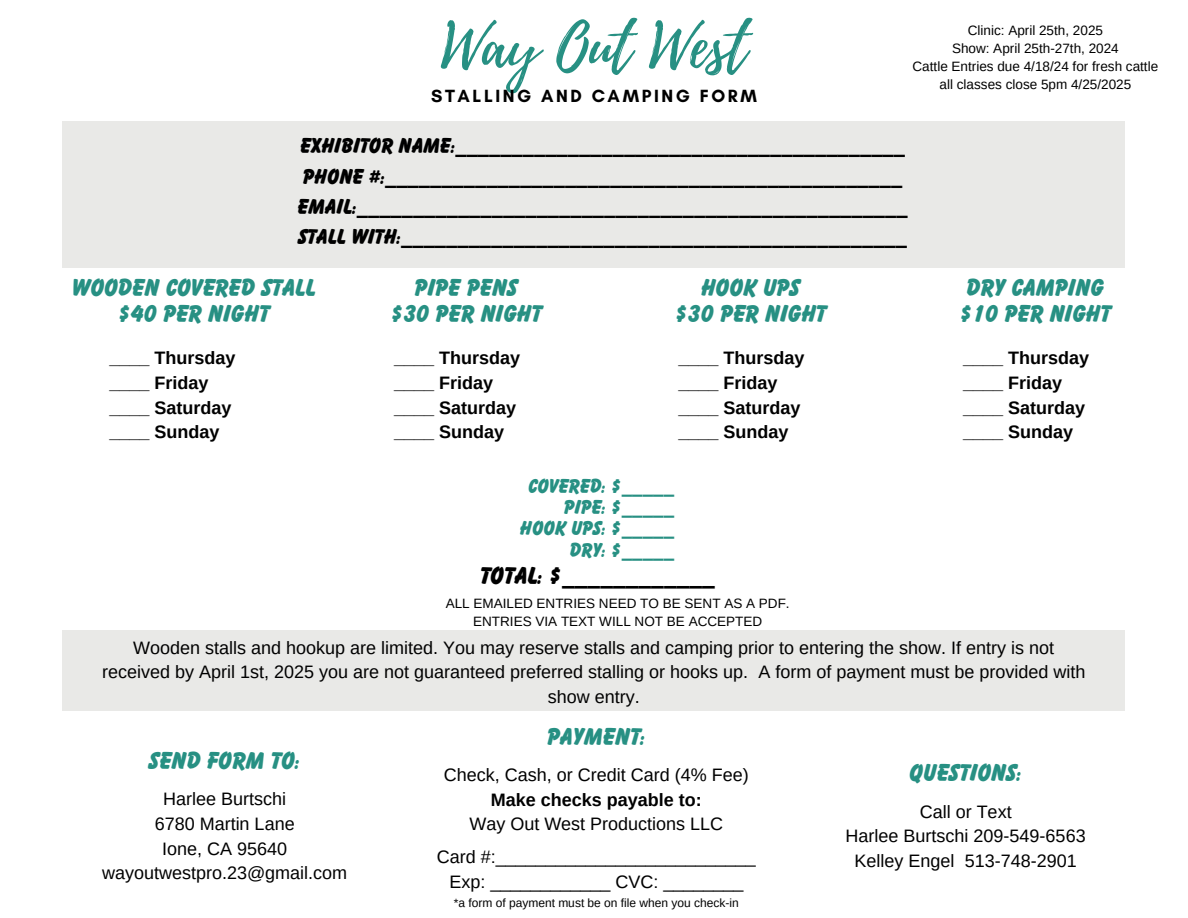
<style>
.page{position:relative;width:1188px;height:918px;background:#fff}
.page>*{position:absolute;margin:0;border:0;box-sizing:border-box;transform-origin:0 0}
.t1{font:60.75px "Playlist Script";color:#279083}
.t2{font:700 expanded 25.5px/25.8px "Balloon D";color:#279083;text-align:center}
.t3{font:700 expanded 25.5px "Balloon D";color:#000}
.t4{font:700 expanded 22.5px/30.3px "Balloon D";color:#000}
.t5{font:700 expanded 21px/21.3px "Balloon D";color:#279083;text-align:right}
.t6{font:18px/24.8px "Arimo";color:#000;text-align:center}
.t7{font:700 18px/24.8px "Arimo";color:#000}
.t8{font:700 18px "Glacial Indifference";letter-spacing:.145em;color:#000}
.t9{font:13.5px "Arimo";color:#000}
.t10{font:12px "Arimo";color:#000}
.s1{font-weight:700}
</style>
<div class="page">
<div style="left:63px;top:121px;width:1062px;height:147px;background:#e9e9e7"></div>
<div style="left:63px;top:630px;width:1062px;height:81px;background:#e9e9e7"></div>
<h4 class="t1" style="left:441px;top:3px;width:308px">Way Out West</h4>
<p class="t8" style="left:431px;top:85px;width:327px">STALLING AND CAMPING FORM</p>
<h2 class="t9" style="left:968px;top:22px;width:137px">Clinic: April 25th, 2025</h2>
<h2 class="t9" style="left:952px;top:40px;width:168px">Show: April 25th-27th, 2024</h2>
<h2 class="t9" style="left:913px;top:58px;width:247px">Cattle Entries due 4/18/24 for fresh cattle</h2>
<h2 class="t9" style="left:940px;top:76px;width:193px">all classes close 5pm 4/25/2025</h2>
<h1 class="t4" style="left:298px;top:134px;width:611px">EXHIBITOR NAME:________________________________________ PHONE #:______________________________________________ EMAIL:_________________________________________________ STALL WITH:_____________________________________________</h1>
<p class="t2" style="left:72px;top:278px;width:245px">WOODEN COVERED STALL $40 PER NIGHT</p>
<p class="t7" style="left:110px;top:345px;width:127px">____ Thursday ____ Friday ____ Saturday ____ Sunday</p>
<p class="t2" style="left:391px;top:278px;width:153px">PIPE PENS<br>$30 PER NIGHT</p>
<h3 class="t7" style="left:394px;top:345px;width:127px">____ Thursday ____ Friday ____ Saturday ____ Sunday</h3>
<h6 class="t2" style="left:675px;top:278px;width:153px">HOOK UPS<br>$30 PER NIGHT</h6>
<h2 class="t7" style="left:679px;top:345px;width:127px">____ Thursday ____ Friday ____ Saturday ____ Sunday</h2>
<p class="t5" style="left:520px;top:478px;width:155px">COVERED: $_____<br>PIPE: $_____<br>HOOK UPS: $_____<br>DRY: $_____</p>
<h2 class="t9" style="left:446px;top:596px;width:346px">ALL EMAILED ENTRIES NEED TO BE SENT AS A PDF.</h2>
<h6 class="t9" style="left:473px;top:614px;width:291px">ENTRIES VIA TEXT WILL NOT BE ACCEPTED</h6>
<p class="t3" style="left:480px;top:567px;width:236px">TOTAL: $____________</p>
<h6 class="t2" style="left:960px;top:278px;width:153px;text-align:left">DRY CAMPING $10 PER NIGHT</h6>
<p class="t7" style="left:963px;top:345px;width:127px">____ Thursday ____ Friday ____ Saturday ____ Sunday</p>
<h2 class="t6" style="left:102px;top:635px;width:985px">Wooden stalls and hookup are limited. You may reserve stalls and camping prior to entering the show. If entry is not received by April 1st, 2025 you are not guaranteed preferred stalling or hooks up. A form of payment must be provided with show entry.</h2>
<h5 class="t2" style="left:149px;top:751px;width:153px">SEND FORM TO:</h5>
<h5 class="t6" style="left:102px;top:787px;width:247px">Harlee Burtschi<br>6780 Martin Lane<br>Ione, CA 95640 wayoutwestpro.23@gmail.com</h5>
<h3 class="t2" style="left:547px;top:727px;width:100px">PAYMENT:</h3>
<h2 class="t6" style="left:444px;top:762px;width:306px">Check, Cash, or Credit Card (4% Fee)<br><span class="s1">Make checks payable to:<br></span>Way Out West Productions LLC</h2>
<p class="t6" style="left:437px;top:844px;width:321px">Card #:__________________________</p>
<p class="t6" style="left:449px;top:869px;width:295px">Exp: ____________ CVC: ________</p>
<h6 class="t10" style="left:454px;top:896px;width:287px">*a form of payment must be on file when you check-in</h6>
<h5 class="t2" style="left:910px;top:764px;width:114px">QUESTIONS:</h5>
<h5 class="t6" style="left:846px;top:799px;width:242px">Call or Text<br>Harlee Burtschi 209-549-6563<br>Kelley Engel 513-748-2901</h5>
</div>
